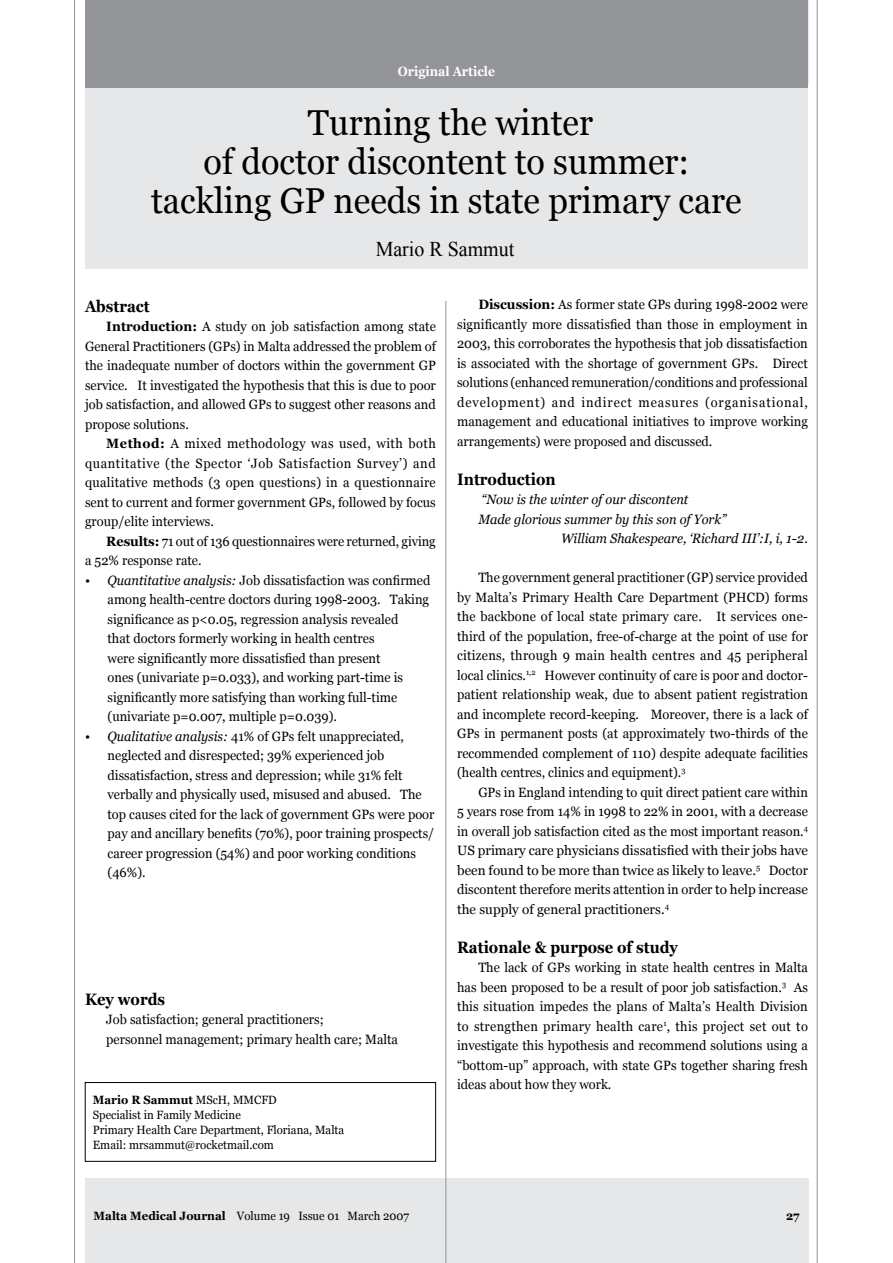
<style>
.page{position:relative;width:893px;height:1263px;background:#fff}
.page>*{position:absolute;margin:0;border:0;box-sizing:border-box;transform-origin:0 0}
.t1{font:36px/39px "Georgia";color:#000;text-align:center;scale:.95 1}
.t2{font:21px "Times New Roman";color:#000;scale:.95 1}
.t3{font:700 16.5px "Georgia";color:#000;scale:.9 1}
.t4{font:13.5px/19.5px "Georgia";color:#000;text-align:justify;scale:.95 1}
.t5{font:italic 13.5px "Georgia";color:#000;scale:.95 1}
.t6{font:700 13.5px "Georgia";color:#fff;scale:.9 1}
.t7{font:12px/15px "Georgia";color:#000;scale:.95 1}
.t8{font:700 12px "Georgia";color:#000;scale:.95 1}
.s1{font-weight:700}
.s2{font-style:italic}
</style>
<div class="page">
<div style="left:85px;top:1178px;width:724px;height:85px;background:#e6e7e8"></div>
<hr style="left:74px;top:0;width:1px;height:1263px;background:#939598">
<hr style="left:446px;top:0;width:1px;height:1263px;background:#939598">
<hr style="left:817px;top:0;width:1px;height:1263px;background:#939598">
<div style="left:85px;top:1082px;width:351px;height:79px;border:1px solid #000"></div>
<div style="left:436px;top:262px;width:21px;height:39px;background:#fff"></div>
<div style="left:85px;top:0;width:723px;height:268px;background:#e6e7e8"></div>
<div style="left:85px;top:0;width:723px;height:88px;background:#939598"></div>
<p class="t6" style="left:398px;top:64px;width:109px">Original Article</p>
<h1 class="t1" style="left:151px;top:103px;width:623px">Turning the winter<br>of doctor discontent to summer: tackling GP needs in state primary care</h1>
<h2 class="t2" style="left:376px;top:237px;width:147px">Mario R Sammut</h2>
<p class="t3" style="left:85px;top:296px;width:73px">Abstract</p>
<p class="t4" style="left:85px;top:317px;width:371px;text-indent:21px"><span class="s1">Introduction:</span> A study on job satisfaction among state General Practitioners (GPs) in Malta addressed the problem of the inadequate number of doctors within the government GP service. It investigated the hypothesis that this is due to poor job satisfaction, and allowed GPs to suggest other reasons and propose solutions.</p>
<p class="t4" style="left:85px;top:434px;width:371px;text-indent:21px"><span class="s1">Method:</span> A mixed methodology was used, with both quantitative (the Spector ‘Job Satisfaction Survey’) and qualitative methods (3 open questions) in a questionnaire sent to current and former government GPs, followed by focus group/elite interviews.</p>
<p class="t4" style="left:85px;top:531px;width:371px;text-indent:21px"><span class="s1">Results:</span> 71 out of 136 questionnaires were returned, giving a 52% response rate.</p>
<p class="t4" style="left:108px;top:570px;width:341px;text-align:left;text-indent:-22px"><span class="s2">• Quantitative analysis:</span> Job dissatisfaction was confirmed among health-centre doctors during 1998-2003. Taking significance as p&lt;0.05, regression analysis revealed<br>that doctors formerly working in health centres<br>were significantly more dissatisfied than present<br>ones (univariate p=0.033), and working part-time is significantly more satisfying than working full-time (univariate p=0.007, multiple p=0.039).</p>
<p class="t4" style="left:108px;top:726px;width:346px;text-align:left;text-indent:-22px"><span class="s2">• Qualitative analysis:</span> 41% of GPs felt unappreciated, neglected and disrespected; 39% experienced job dissatisfaction, stress and depression; while 31% felt verbally and physically used, misused and abused. The top causes cited for the lack of government GPs were poor pay and ancillary benefits (70%), poor training prospects/ career progression (54%) and poor working conditions (46%).</p>
<p class="t3" style="left:85px;top:990px;width:91px">Key words</p>
<p class="t4" style="left:106px;top:1010px;width:309px">Job satisfaction; general practitioners;<br>personnel management; primary health care; Malta</p>
<p class="t7" style="left:93px;top:1093px;width:266px"><span class="s1">Mario R Sammut</span> MScH, MMCFD<br>Specialist in Family Medicine<br>Primary Health Care Department, Floriana, Malta Email: mrsammut@rocketmail.com</p>
<p class="t4" style="left:457px;top:295px;width:371px;text-indent:21px"><span class="s1">Discussion:</span> As former state GPs during 1998-2002 were significantly more dissatisfied than those in employment in 2003, this corroborates the hypothesis that job dissatisfaction is associated with the shortage of government GPs. Direct solutions (enhanced remuneration/conditions and professional development) and indirect measures (organisational, management and educational initiatives to improve working arrangements) were proposed and discussed.</p>
<p class="t3" style="left:457px;top:470px;width:111px">Introduction</p>
<p class="t5" style="left:481px;top:492px;width:219px">“Now is the winter of our discontent</p>
<p class="t5" style="left:478px;top:511px;width:262px">Made glorious summer by this son of York”</p>
<p class="t5" style="left:561px;top:531px;width:261px">William Shakespeare, ‘Richard III’:I, i, 1-2.</p>
<p class="t4" style="left:457px;top:568px;width:371px;text-indent:21px">The government general practitioner (GP) service provided by Malta’s Primary Health Care Department (PHCD) forms the backbone of local state primary care. It services one&shy;third of the population, free-of-charge at the point of use for citizens, through 9 main health centres and 45 peripheral local clinics.<sup>1,2</sup> However continuity of care is poor and doctor&shy;patient relationship weak, due to absent patient registration and incomplete record-keeping. Moreover, there is a lack of GPs in permanent posts (at approximately two-thirds of the recommended complement of 110) despite adequate facilities (health centres, clinics and equipment).<sup>3</sup></p>
<p class="t4" style="left:457px;top:782px;width:371px;text-indent:21px">GPs in England intending to quit direct patient care within 5 years rose from 14% in 1998 to 22% in 2001, with a decrease in overall job satisfaction cited as the most important reason.<sup>4<br></sup>US primary care physicians dissatisfied with their jobs have been found to be more than twice as likely to leave.<sup>5</sup> Doctor discontent therefore merits attention in order to help increase the supply of general practitioners.<sup>4</sup></p>
<p class="t3" style="left:457px;top:938px;width:247px">Rationale &amp; purpose of study</p>
<p class="t4" style="left:457px;top:958px;width:371px;text-indent:21px">The lack of GPs working in state health centres in Malta has been proposed to be a result of poor job satisfaction.<sup>3</sup> As this situation impedes the plans of Malta’s Health Division to strengthen primary health care<sup>1</sup>, this project set out to investigate this hypothesis and recommend solutions using a “bottom-up” approach, with state GPs together sharing fresh ideas about how they work.</p>
<p class="t7" style="left:94px;top:1208px;width:334px"><span class="s1">Malta Medical Journal</span> Volume 19 Issue 01 March 2007</p>
<p class="t8" style="left:786px;top:1209px;width:16px">27</p>
</div>
